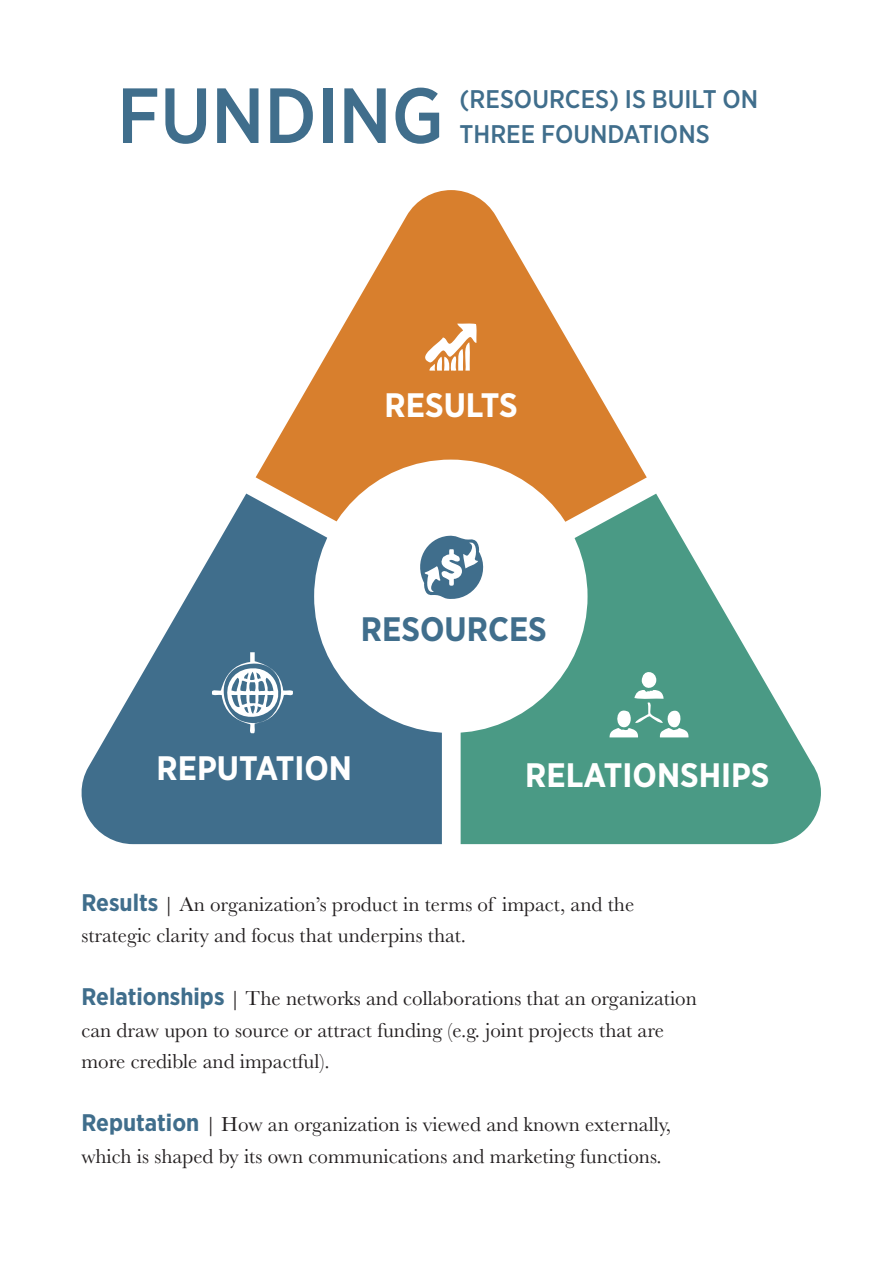
<style>
.page{position:relative;width:893px;height:1263px;background:#fff}
.page>*{position:absolute;margin:0;border:0;box-sizing:border-box;transform-origin:0 0}
.t1{font:500 78px "Gotham Narrow";color:#406e8c}
.t2{font:700 33.9px "Gotham Narrow";color:#fff}
.t3{font:700 33.9px "Gotham Narrow";color:#406e8c}
.t4{font:500 25.5px/34.5px "Gotham Narrow";color:#406e8c}
.t5{font:21px/31.5px "Baskerville";color:#231f20}
.s1{font-family:"Gotham Narrow";font-weight:700;font-size:24px;color:#406e8c}
</style>
<div class="page">
<svg style="left:461px;top:494px;width:360px;height:350px;fill:#4a9a85"></svg>
<svg style="left:256px;top:190px;width:391px;height:394px;fill:#d87f2d"></svg>
<svg style="left:81px;top:494px;width:361px;height:350px;fill:#406e8c"></svg>
<div style="left:314px;top:460px;width:274px;height:273px;background:#fff;border-radius:50%"></div>
<svg style="left:212px;top:652px;width:85px;height:84px"></svg>
<svg style="left:420px;top:535px;width:64px;height:64px"></svg>
<svg style="left:415px;top:323px;width:62px;height:48px"></svg>
<svg style="left:609px;top:668px;width:80px;height:69px"></svg>
<p class="t1" style="left:117px;top:66px;width:328px">FUNDING</p>
<p class="t4" style="left:460px;top:82px;width:300px">(RESOURCES) IS BUILT ON<br>THREE FOUNDATIONS</p>
<p class="t2" style="left:385px;top:383px;width:135px">RESULTS</p>
<p class="t3" style="left:361px;top:608px;width:187px">RESOURCES</p>
<p class="t2" style="left:157px;top:746px;width:197px">REPUTATION</p>
<p class="t2" style="left:525px;top:753px;width:246px">RELATIONSHIPS</p>
<p class="t5" style="left:81px;top:888px;width:554px"><span class="s1">Results</span> | An organization’s product in terms of impact, and the strategic clarity and focus that underpins that.</p>
<p class="t5" style="left:81px;top:983px;width:617px"><span class="s1">Relationships</span> | The networks and collaborations that an organization can draw upon to source or attract funding (e.g. joint projects that are more credible and impactful).</p>
<p class="t5" style="left:81px;top:1109px;width:591px"><span class="s1">Reputation</span> | How an organization is viewed and known externally, which is shaped by its own communications and marketing functions.</p>
</div>
